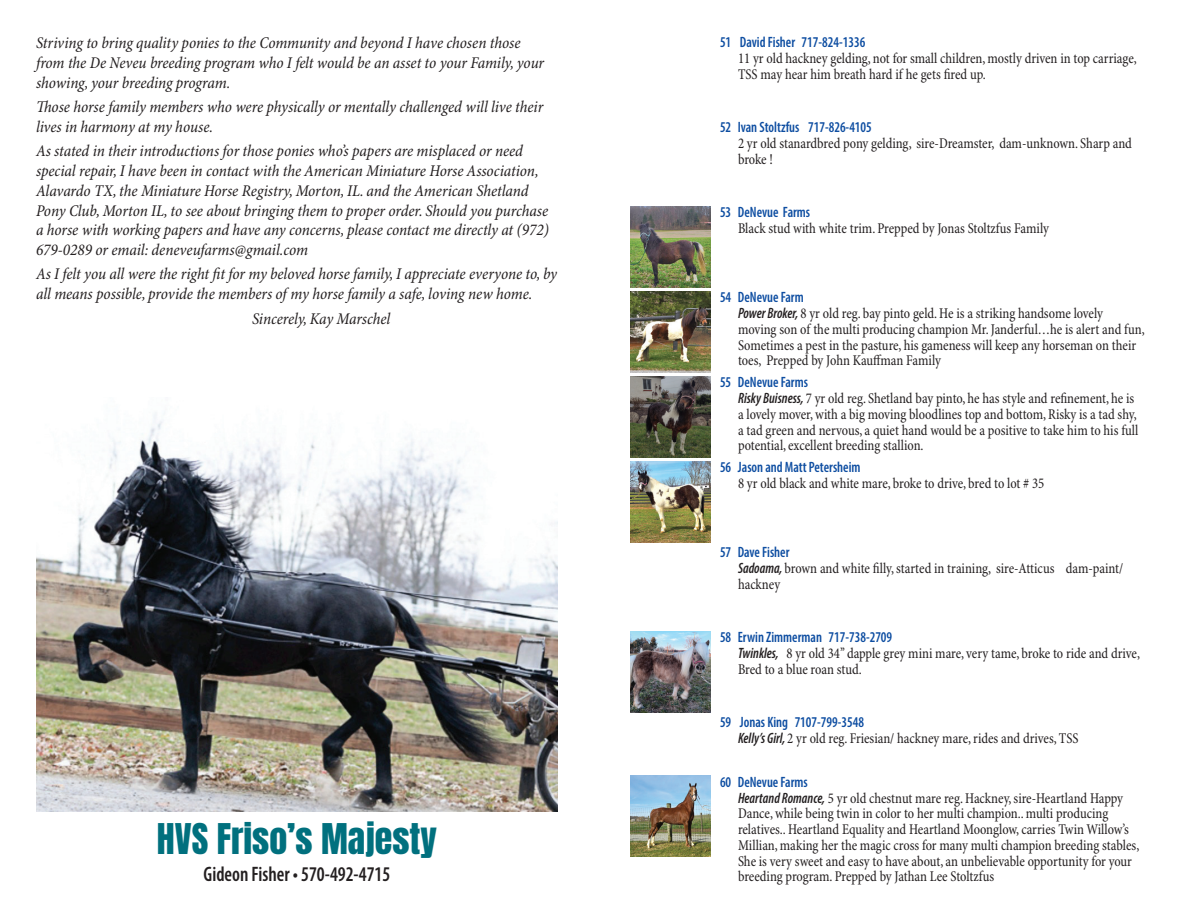
<style>
.page{position:relative;width:1188px;height:918px;background:#fff}
.page>*{position:absolute;margin:0;border:0;box-sizing:border-box;transform-origin:0 0}
.t1{font:36px "Anton";color:#01707e}
.t2{font:600 condensed 21px "Myriad Pro";color:#231f20;scale:.92 1}
.t3{font:italic condensed 16.5px/19.8px "Minion Pro";letter-spacing:-.005em;color:#231f20}
.t4{font:condensed 15px/15.8px "Minion Pro";letter-spacing:-.005em;color:#231f20;scale:.92 1}
.Heading_Option_4_12_pt{font:600 condensed 15px "Myriad Pro";color:#0d4da1;scale:.92 1}
.s1{font-family:"Myriad Pro";font-weight:600;font-style:italic}
</style>
<div class="page">
<img style="left:36px;top:412px;width:522px;height:399px">
<img style="left:630px;top:206px;width:81px;height:81px">
<img style="left:630px;top:291px;width:81px;height:81px">
<img style="left:630px;top:376px;width:81px;height:81px">
<img style="left:630px;top:461px;width:81px;height:81px">
<img style="left:630px;top:631px;width:81px;height:81px">
<img style="left:630px;top:776px;width:81px;height:81px">
<p class="t3" style="left:36px;top:34px;width:510px">Striving to bring quality ponies to the Community and beyond I have chosen those from the De Neveu breeding program who I felt would be an asset to your Family, your showing, your breeding program.</p>
<p class="t3" style="left:36px;top:98px;width:509px">Those horse family members who were physically or mentally challenged will live their lives in harmony at my house.</p>
<p class="t3" style="left:36px;top:142px;width:515px">As stated in their introductions for those ponies who’s papers are misplaced or need special repair, I have been in contact with the American Miniature Horse Association, Alavardo TX, the Miniature Horse Registry, Morton, IL. and the American Shetland Pony Club, Morton IL, to see about bringing them to proper order. Should you purchase a horse with working papers and have any concerns, please contact me directly at (972)<br>679-0289 or email: deneveufarms@gmail.com</p>
<p class="t3" style="left:36px;top:265px;width:523px">As I felt you all were the right fit for my beloved horse family, I appreciate everyone to, by all means possible, provide the members of my horse family a safe, loving new home.</p>
<p class="t3" style="left:252px;top:309px;width:140px">Sincerely, Kay Marschel</p>
<p class="t1" style="left:157px;top:820px;width:282px">HVS Friso’s Majesty</p>
<p class="t2" style="left:204px;top:861px;width:204px">Gideon Fisher • 570-492-4715</p>
<p class="Heading_Option_4_12_pt" style="left:720px;top:33px;width:159px">51 David Fisher 717-824-1336</p>
<p class="t4" style="left:738px;top:51px;width:435px">11 yr old hackney gelding, not for small children, mostly driven in top carriage,<br>TSS may hear him breath hard if he gets fired up.</p>
<p class="Heading_Option_4_12_pt" style="left:720px;top:118px;width:167px">52 Ivan Stoltzfus 717-826-4105</p>
<p class="t4" style="left:738px;top:136px;width:430px">2 yr old stanardbred pony gelding, sire-Dreamster, dam-unknown. Sharp and broke !</p>
<p class="Heading_Option_4_12_pt" style="left:720px;top:203px;width:100px">53 DeNevue Farms</p>
<p class="t4" style="left:738px;top:221px;width:340px">Black stud with white trim. Prepped by Jonas Stoltzfus Family</p>
<p class="Heading_Option_4_12_pt" style="left:720px;top:288px;width:93px">54 DeNevue Farm</p>
<p class="t4" style="left:738px;top:306px;width:444px"><span class="s1">Power Broker,</span> 8 yr old reg. bay pinto geld. He is a striking handsome lovely moving son of the multi producing champion Mr. Janderful…he is alert and fun, Sometimes a pest in the pasture, his gameness will keep any horseman on their toes, Prepped by John Kauffman Family</p>
<p class="Heading_Option_4_12_pt" style="left:720px;top:373px;width:97px">55 DeNevue Farms</p>
<p class="t4" style="left:738px;top:391px;width:437px"><span class="s1">Risky Buisness,</span> 7 yr old reg. Shetland bay pinto, he has style and refinement, he is a lovely mover, with a big moving bloodlines top and bottom, Risky is a tad shy, a tad green and nervous, a quiet hand would be a positive to take him to his full potential, excellent breeding stallion.</p>
<p class="Heading_Option_4_12_pt" style="left:720px;top:458px;width:154px">56 Jason and Matt Petersheim</p>
<p class="t4" style="left:738px;top:476px;width:335px">8 yr old black and white mare, broke to drive, bred to lot # 35</p>
<p class="Heading_Option_4_12_pt" style="left:720px;top:543px;width:77px">57 Dave Fisher</p>
<p class="t4" style="left:738px;top:561px;width:420px"><span class="s1">Sadoama,</span> brown and white filly, started in training, sire-Atticus dam-paint/ hackney</p>
<p class="Heading_Option_4_12_pt" style="left:720px;top:628px;width:189px">58 Erwin Zimmerman 717-738-2709</p>
<p class="t4" style="left:738px;top:646px;width:439px"><span class="s1">Twinkles,</span> 8 yr old 34’’ dapple grey mini mare, very tame, broke to ride and drive,</p>
<p class="t4" style="left:738px;top:662px;width:136px">Bred to a blue roan stud.</p>
<p class="Heading_Option_4_12_pt" style="left:720px;top:713px;width:158px">59 Jonas King 7107-799-3548</p>
<p class="t4" style="left:738px;top:731px;width:372px"><span class="s1">Kelly’s Girl,</span> 2 yr old reg. Friesian/ hackney mare, rides and drives, TSS</p>
<p class="Heading_Option_4_12_pt" style="left:720px;top:773px;width:97px">60 DeNevue Farms</p>
<p class="t4" style="left:738px;top:791px;width:438px"><span class="s1">Heartand Romance,</span> 5 yr old chestnut mare reg. Hackney, sire-Heartland Happy Dance, while being twin in color to her multi champion.. multi producing relatives.. Heartland Equality and Heartland Moonglow, carries Twin Willow’s Millian, making her the magic cross for many multi champion breeding stables, She is very sweet and easy to have about, an unbelievable opportunity for your breeding program. Prepped by Jathan Lee Stoltzfus</p>
</div>
